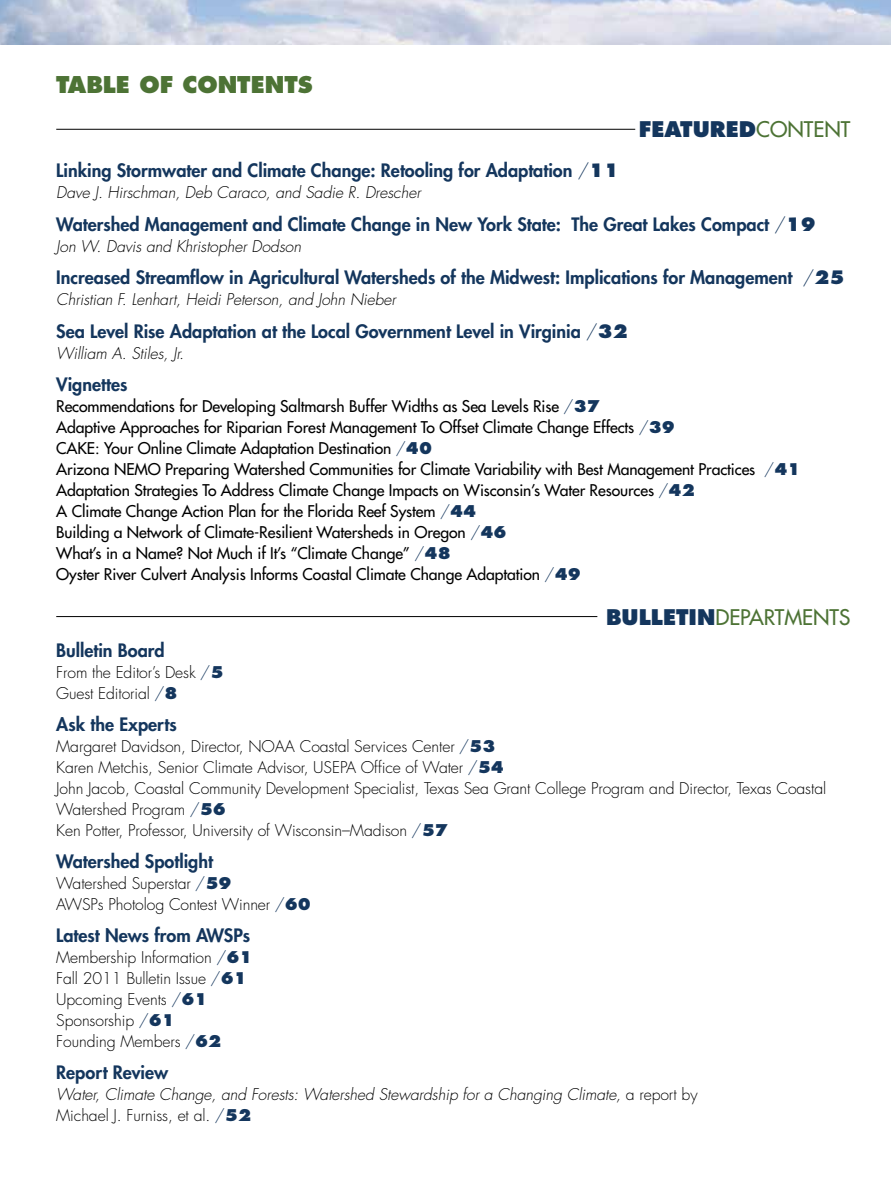
<style>
.page{position:relative;width:891px;height:1188px;background:#fff}
.page>*{position:absolute;margin:0;border:0;box-sizing:border-box;transform-origin:0 0}
.t1{font:800 22.5px "Futura";color:#4d7335}
.t2{font:21px "Futura";color:#4d7335}
.t3{font:800 21px "Futura";color:#14365d}
.t4{font:800 18px "Futura";color:#14365d}
.t5{font:15.75px/21px "Futura";letter-spacing:-.005em;color:#000}
.t6{font:300 15.75px/21px "Futura";letter-spacing:-.005em;color:#000}
.t7{font:italic 300 15.75px/21px "Futura";letter-spacing:-.005em;color:#000}
.s1{font-weight:800;color:#14365d}
.s2{font-weight:300}
.s3{font-style:inherit}
.s4{font-weight:300;color:#14365d}
.s5{color:#14365d}
.s6{font-style:normal}
.s7{font-style:normal;color:#14365d}
.s8{font-weight:800;font-style:normal;color:#14365d}
</style>
<div class="page">
<hr style="left:56px;top:129px;width:579px;height:1px;background:#000">
<hr style="left:56px;top:616px;width:541px;height:1px;background:#000">
<h1 class="t1" style="left:56px;top:71px;width:258px">TABLE OF CONTENTS</h1>
<h2 class="t3" style="left:639px;top:116px;width:15px">FEA</h2>
<h2 class="t2" style="left:680px;top:115px;width:172px"><span class="s1">TURED</span>CONTENT</h2>
<p class="t4" style="left:56px;top:159px;width:564px">Linking Stormwater and Climate Change: Retooling for Adaptation <span class="s2">/</span><span class="s3">11</span></p>
<p class="t7" style="left:56px;top:182px;width:366px">Dave J. Hirschman, Deb Caraco, and Sadie R. Drescher</p>
<p class="t4" style="left:56px;top:212px;width:761px">Watershed Management and Climate Change in New York State: The Great Lakes Compact <span class="s2">/</span><span class="s3">19</span></p>
<p class="t7" style="left:56px;top:236px;width:246px">Jon W. Davis and Khristopher Dodson</p>
<p class="t4" style="left:56px;top:266px;width:790px">Increased Streamflow in Agricultural Watersheds of the Midwest: Implications for Management <span class="s2">/</span><span class="s3">25</span></p>
<p class="t7" style="left:56px;top:289px;width:341px">Christian F. Lenhart, Heidi Peterson, and John Nieber</p>
<p class="t4" style="left:56px;top:319px;width:573px">Sea Level Rise Adaptation at the Local Government Level in Virginia <span class="s2">/</span><span class="s3">32</span></p>
<p class="t7" style="left:56px;top:343px;width:129px">William A. Stiles, Jr.</p>
<p class="t4" style="left:56px;top:372px;width:73px">Vignettes</p>
<p class="t5" style="left:56px;top:396px;width:746px">Recommendations for Developing Saltmarsh Buffer Widths as Sea Levels Rise <span class="s4">/</span><span class="s1">37<br></span>Adaptive Approaches for Riparian Forest Management To Offset Climate Change Effects <span class="s4">/</span><span class="s1">39<br></span>CAKE: Your Online Climate Adaptation Destination <span class="s4">/</span><span class="s1">40<br></span>Arizona NEMO Preparing Watershed Communities for Climate Variability with Best Management Practices <span class="s4">/</span><span class="s1">41<br></span>Adaptation Strategies To Address Climate Change Impacts on Wisconsin’s Water Resources <span class="s4">/</span><span class="s1">42<br></span>A Climate Change Action Plan for the Florida Reef System <span class="s4">/</span><span class="s1">44<br></span>Building a Network of Climate-Resilient Watersheds in Oregon <span class="s4">/</span><span class="s1">46<br></span>What’s in a Name? Not Much if It’s “Climate Change” <span class="s4">/</span><span class="s1">48<br></span>Oyster River Culvert Analysis Informs Coastal Climate Change Adaptation <span class="s4">/</span><span class="s1">49</span></p>
<h2 class="t2" style="left:606px;top:603px;width:246px"><span class="s1">BULLETIN</span>DEPARTMENTS</h2>
<p class="t4" style="left:56px;top:638px;width:110px">Bulletin Board</p>
<p class="t6" style="left:56px;top:662px;width:169px">From the Editor’s Desk <span class="s5">/</span><span class="s1">5<br></span>Guest Editorial <span class="s5">/</span><span class="s1">8</span></p>
<p class="t4" style="left:56px;top:712px;width:122px">Ask the Experts</p>
<p class="t6" style="left:56px;top:736px;width:771px">Margaret Davidson, Director, NOAA Coastal Services Center <span class="s5">/</span><span class="s1">53<br></span>Karen Metchis, Senior Climate Advisor, USEPA Office of Water <span class="s5">/</span><span class="s1">54<br></span>John Jacob, Coastal Community Development Specialist, Texas Sea Grant College Program and Director, Texas Coastal Watershed Program <span class="s5">/</span><span class="s1">56<br></span>Ken Potter, Professor, University of Wisconsin–Madison <span class="s5">/</span><span class="s1">57</span></p>
<p class="t4" style="left:56px;top:849px;width:158px">Watershed Spotlight</p>
<p class="t6" style="left:56px;top:873px;width:256px">Watershed Superstar <span class="s5">/</span><span class="s1">59<br></span>AWSPs Photolog Contest Winner <span class="s5">/</span><span class="s1">60</span></p>
<p class="t4" style="left:56px;top:923px;width:196px">Latest News from AWSPs</p>
<p class="t6" style="left:56px;top:947px;width:198px">Membership Information <span class="s5">/</span><span class="s1">61<br></span>Fall 2011 Bulletin Issue <span class="s5">/</span><span class="s1">61<br></span>Upcoming Events <span class="s5">/</span><span class="s1">61<br></span>Sponsorship <span class="s5">/</span><span class="s1">61<br></span>Founding Members <span class="s5">/</span><span class="s1">62</span></p>
<p class="t4" style="left:56px;top:1061px;width:114px">Report Review</p>
<p class="t7" style="left:56px;top:1084px;width:643px">Water, Climate Change, and Forests: Watershed Stewardship for a Changing Climate, <span class="s6">a report by<br>Michael J. Furniss, et al.</span> <span class="s7">/</span><span class="s8">52</span></p>
</div>
